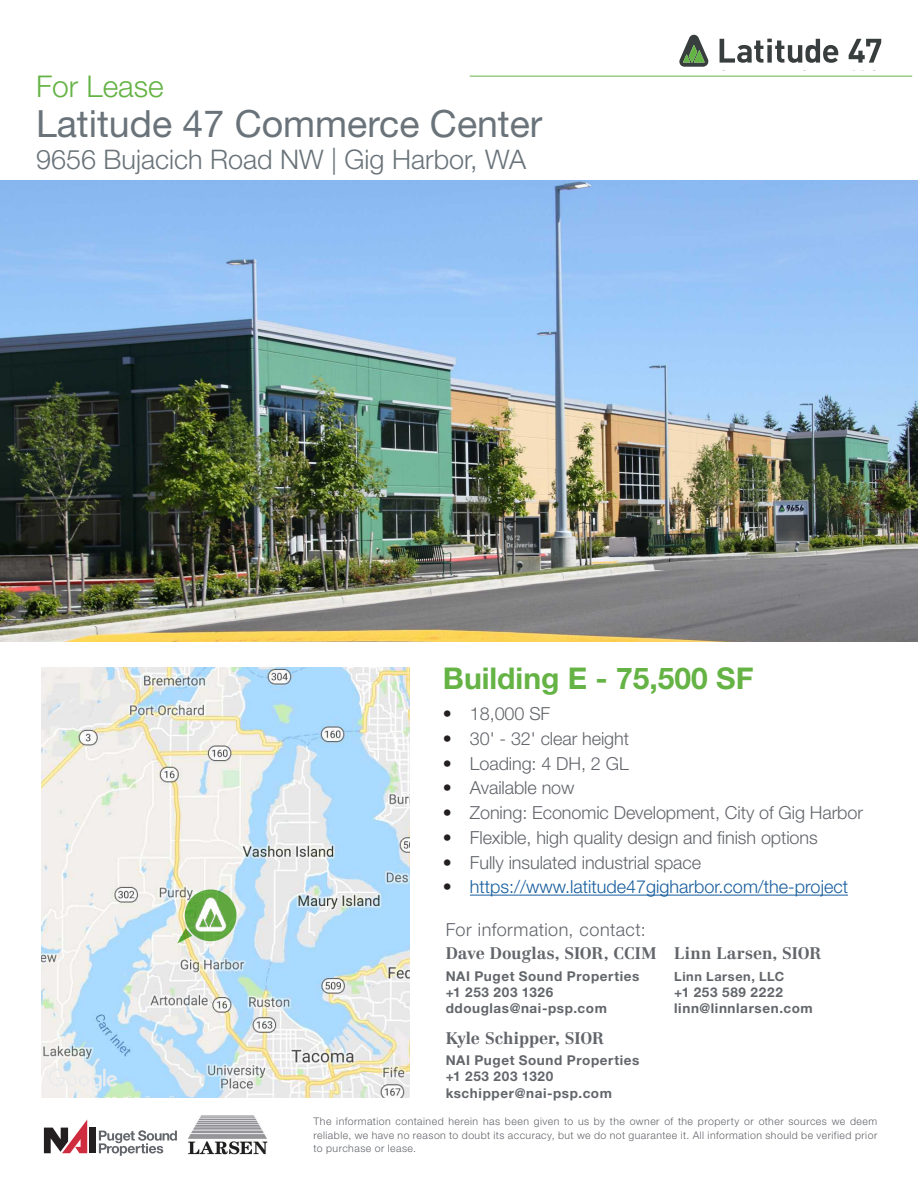
<style>
.page{position:relative;width:918px;height:1188px;background:#fff}
.page>*{position:absolute;margin:0;border:0;box-sizing:border-box;transform-origin:0 0}
.t1{font:37.5px "Helvetica Neue LT Std";color:#697379}
.t2{font:700 30px "Helvetica Neue LT Std";color:#65b345}
.t3{font:300 30px "Helvetica Neue LT Std";color:#65b345}
.t4{font:300 27px "Helvetica Neue LT Std";color:#697379}
.t5{font:300 18px "Helvetica Neue LT Std";letter-spacing:-.005em;color:#62656a}
.t6{font:300 18px "Helvetica Neue LT Std";color:#175d9e}
.t7{font:300 18px "Helvetica Neue LT Std";letter-spacing:.025em;color:#62656a}
.Broker_Name{font:700 16.5px "Centennial LT Std";letter-spacing:-.005em;color:#62656a}
.Broker_Name-2{font:700 16.5px "Centennial LT Std";letter-spacing:.015em;color:#62656a}
.Broker_Contact{font:700 13.5px "Helvetica Neue LT Std";letter-spacing:.045em;color:#62656a}
.Broker_Name-3{font:700 13.5px "Helvetica Neue LT Std";letter-spacing:.045em;color:#62656a}
.Broker_Contact-2{font:700 12.75px "Helvetica Neue LT Std";letter-spacing:.045em;color:#62656a}
.t8{font:300 10.5px/13.5px "Helvetica Neue LT Std";letter-spacing:.045em;color:#62656a;text-align:justify}
.s1{color:#231f20}
</style>
<div class="page">
<img style="left:0;top:180px;width:918px;height:462px">
<img style="left:41px;top:667px;width:369px;height:431px">
<hr style="left:470px;top:895px;width:378px;height:1px;background:#175d9e">
<img style="left:48px;top:1069px;width:68px;height:22px">
<img style="left:189px;top:1115px;width:79px;height:40px">
<div style="left:90px;top:1128px;width:6px;height:25px;background:#231f20"></div>
<svg style="left:44px;top:1120px;width:43px;height:33px"></svg>
<svg style="left:99px;top:1130px;width:78px;height:26px"></svg>
<svg style="left:720px;top:39px;width:118px;height:24px"></svg>
<svg style="left:849px;top:39px;width:32px;height:24px"></svg>
<svg style="left:679px;top:35px;width:30px;height:32px"></svg>
<hr style="left:470px;top:76px;width:442px;height:1px;background:#65b345">
<svg style="left:177px;top:890px;width:60px;height:54px;background:#a3c88d"></svg>
<h2 class="t3" style="left:36px;top:68px;width:129px">For Lease</h2>
<h1 class="t1" style="left:36px;top:102px;width:508px">Latitude 47 Commerce Center</h1>
<h3 class="t4" style="left:36px;top:143px;width:492px">9656 Bujacich Road NW | Gig Harbor, WA</h3>
<p class="t2" style="left:443px;top:659px;width:312px">Building E - 75,500 SF</p>
<p class="t5" style="left:443px;top:703px;width:109px"><span class="s1">•</span> 18,000 SF</p>
<p class="t5" style="left:443px;top:727px;width:188px"><span class="s1">•</span> 30' - 32' clear height</p>
<p class="t5" style="left:443px;top:752px;width:187px"><span class="s1">•</span> Loading: 4 DH, 2 GL</p>
<p class="t5" style="left:443px;top:777px;width:133px"><span class="s1">•</span> Available now</p>
<p class="t5" style="left:443px;top:802px;width:422px"><span class="s1">•</span> Zoning: Economic Development, City of Gig Harbor</p>
<p class="t5" style="left:443px;top:826px;width:376px"><span class="s1">•</span> Flexible, high quality design and finish options</p>
<p class="t5" style="left:443px;top:851px;width:260px"><span class="s1">•</span> Fully insulated industrial space</p>
<p class="t6" style="left:443px;top:876px;width:407px"><span class="s1">•</span> https://www.latitude47gigharbor.com/the-project</p>
<p class="t7" style="left:446px;top:919px;width:202px">For information, contact:</p>
<p class="Broker_Name" style="left:446px;top:943px;width:212px">Dave Douglas, SIOR, CCIM</p>
<p class="Broker_Contact" style="left:446px;top:968px;width:195px">NAI Puget Sound Properties</p>
<p class="Broker_Contact" style="left:446px;top:984px;width:109px">+1 253 203 1326</p>
<p class="Broker_Name-3" style="left:446px;top:1000px;width:163px">ddouglas@nai-psp.com</p>
<p class="Broker_Name" style="left:446px;top:1028px;width:160px">Kyle Schipper, SIOR</p>
<p class="Broker_Contact" style="left:446px;top:1052px;width:195px">NAI Puget Sound Properties</p>
<p class="Broker_Contact" style="left:446px;top:1068px;width:109px">+1 253 203 1320</p>
<p class="Broker_Name-3" style="left:446px;top:1085px;width:168px">kschipper@nai-psp.com</p>
<p class="Broker_Name-2" style="left:674px;top:943px;width:149px">Linn Larsen, SIOR</p>
<p class="Broker_Contact-2" style="left:674px;top:968px;width:112px">Linn Larsen, LLC</p>
<p class="Broker_Contact" style="left:674px;top:984px;width:110px">+1 253 589 2222</p>
<p class="Broker_Contact" style="left:674px;top:1000px;width:140px">linn@linnlarsen.com</p>
<p class="t8" style="left:314px;top:1114px;width:565px">The information contained herein has been given to us by the owner of the property or other sources we deem reliable, we have no reason to doubt its accuracy, but we do not guarantee it. All information should be verified prior to purchase or lease.</p>
</div>
